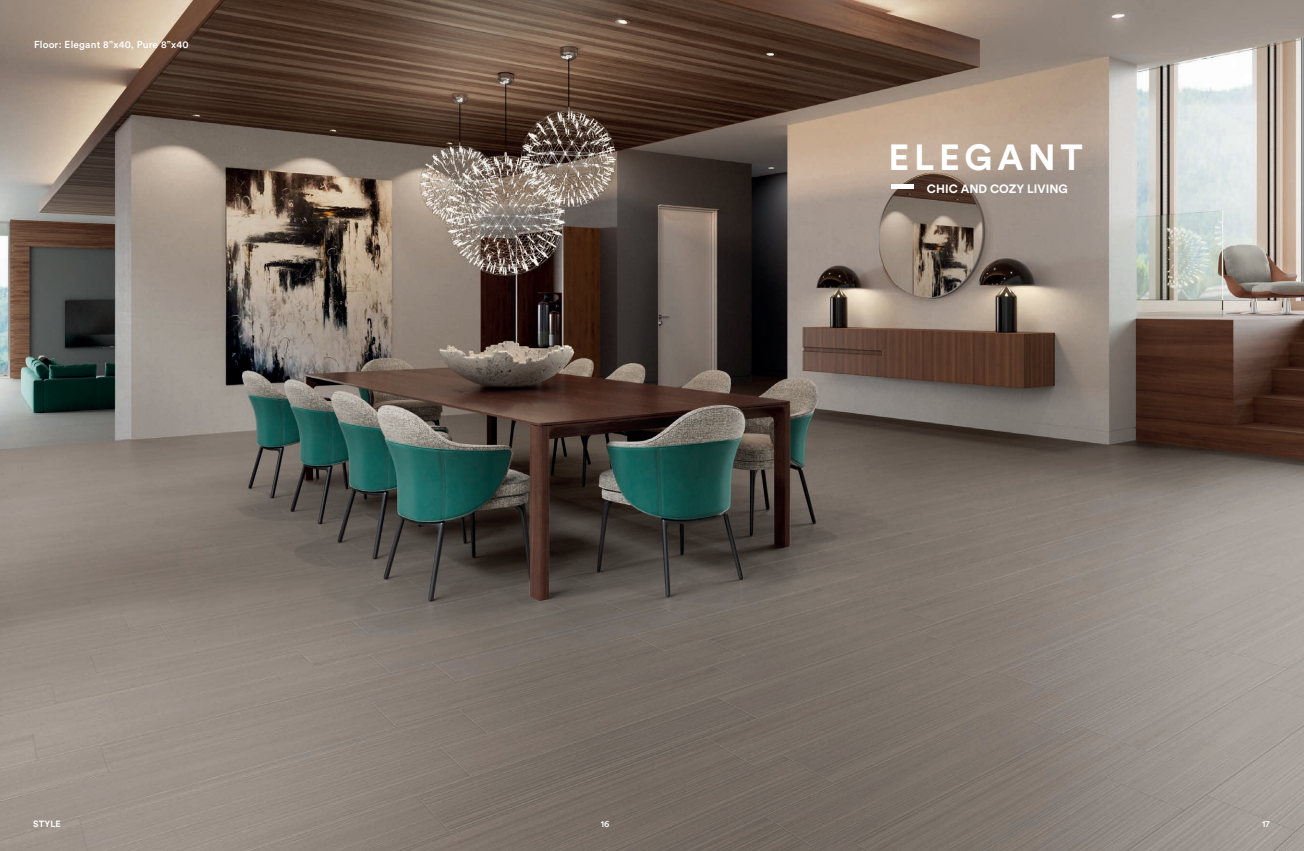
<style>
.page{position:relative;width:1304px;height:851px;background:#fff}
.page>*{position:absolute;margin:0;border:0;box-sizing:border-box;transform-origin:0 0}
.t1{font:700 36px "Circular Std";letter-spacing:.13em;color:#fff}
.t2{font:700 12px "Circular Std";color:#fff}
.t3{font:500 10px "Circular Std";letter-spacing:.02em;color:#fff}
.t4{font:700 9px "Circular Std";color:#fff}
.t5{font:500 9px "Circular Std";color:#fff}
</style>
<div class="page">
<img style="left:0;top:0;width:1304px;height:850px">
<hr style="left:891px;top:184px;width:22px;height:4px;background:#fff">
<p class="t3" style="left:34px;top:38px;width:156px">Floor: Elegant 8”x40, Pure 8”x40</p>
<h1 class="t1" style="left:889px;top:134px;width:196px">ELEGANT</h1>
<p class="t2" style="left:927px;top:181px;width:142px">CHIC AND COZY LIVING</p>
<p class="t4" style="left:33px;top:818px;width:29px">STYLE</p>
<p class="t5" style="left:601px;top:818px;width:10px">16</p>
<p class="t5" style="left:1262px;top:818px;width:9px">17</p>
</div>
